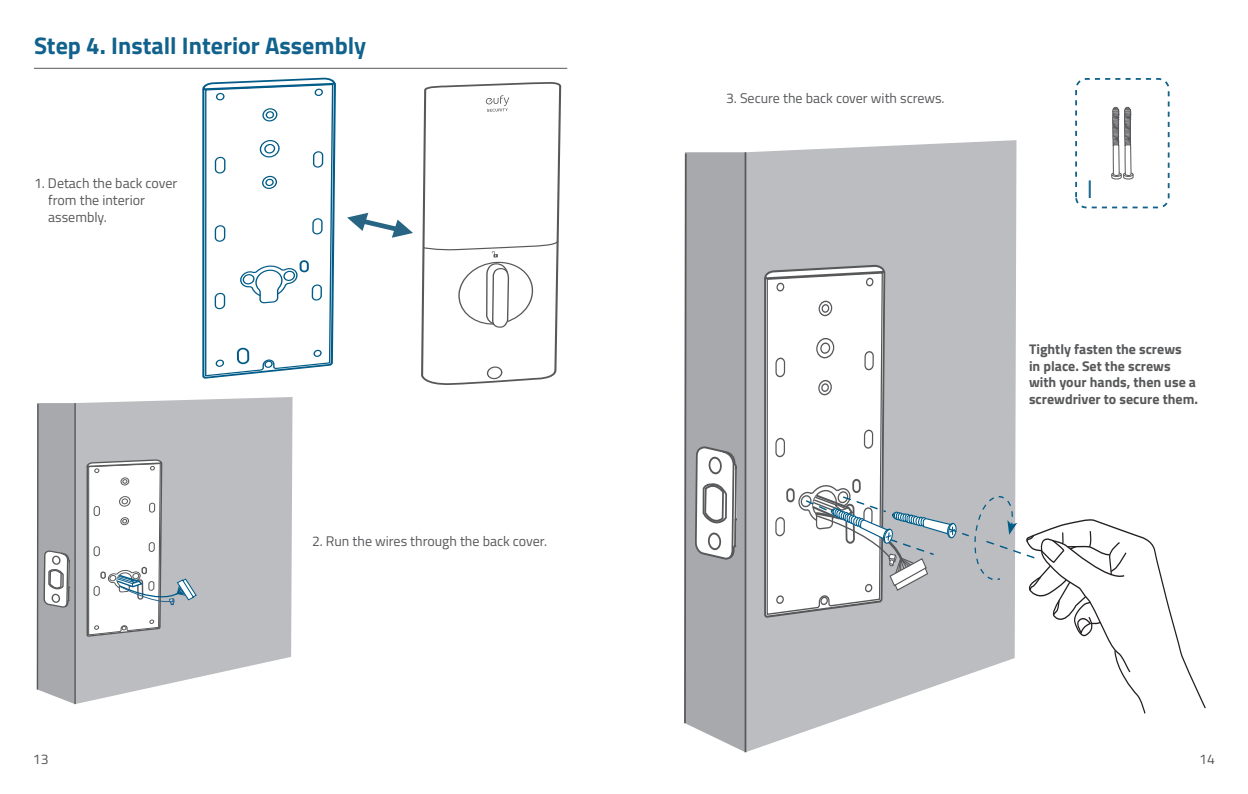
<style>
.page{position:relative;width:1248px;height:794px;background:#fff}
.page>*{position:absolute;margin:0;border:0;box-sizing:border-box;transform-origin:0 0}
.t1{font:25.4px "Titillium Web";color:#11628c}
.text-项目编号{font:700 24px "Titillium Web";color:#11628c}
._2_5{font:14px/16.8px "Titillium Web";color:#57585a}
.Primary_title{font:700 14px/16.8px "Titillium Web";color:#57585a}
</style>
<div class="page">
<hr style="left:34px;top:68px;width:533px;height:1px;background:#57585a">
<div style="left:1075px;top:78px;width:94px;height:130px;border:2px dashed #11628c;border-radius:10px"></div>
<svg style="left:684px;top:107px;width:522px;height:645px"></svg>
<svg style="left:202px;top:77px;width:134px;height:301px"></svg>
<svg style="left:421px;top:83px;width:141px;height:302px"></svg>
<div style="left:487px;top:366px;width:15px;height:14px;border:1px solid #57585a;border-radius:6px"></div>
<svg style="left:347px;top:213px;width:66px;height:25px"></svg>
<svg style="left:422px;top:82px;width:137px;height:247px"></svg>
<div style="left:84px;top:397px;width:208px;height:281px;background:#bcbdc0"></div>
<svg style="left:37px;top:403px;width:160px;height:302px"></svg>
<p class="text-项目编号" style="left:34px;top:27px;width:334px">Step 4. Install Interior Assembly</p>
<p class="_2_5" style="left:48px;top:174px;width:131px;text-indent:-14px">1. Detach the back cover from the interior assembly.</p>
<p class="_2_5" style="left:312px;top:532px;width:236px">2. Run the wires through the back cover.</p>
<p class="_2_5" style="left:726px;top:89px;width:220px">3. Secure the back cover with screws.</p>
<p class="t1" style="left:1086px;top:171px;width:8px">I</p>
<p class="Primary_title" style="left:1028px;top:340px;width:170px">Tightly fasten the screws<br>in place. Set the screws with your hands, then use a screwdriver to secure them.</p>
<p class="_2_5" style="left:33px;top:750px;width:17px">13</p>
<p class="_2_5" style="left:1198px;top:750px;width:17px">14</p>
</div>
